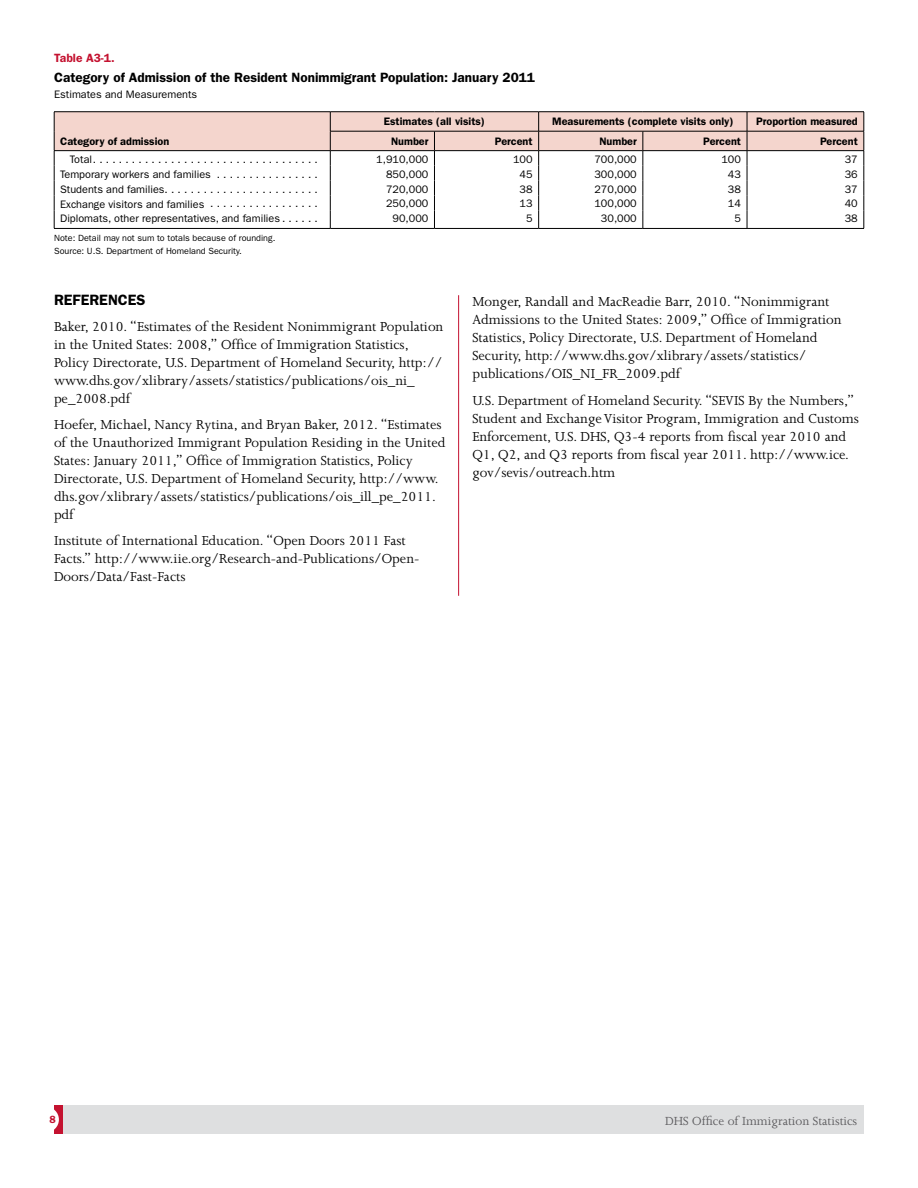
<style>
.page{position:relative;width:918px;height:1188px;background:#fff}
.page>*{position:absolute;margin:0;border:0;box-sizing:border-box;transform-origin:0 0}
.body{font:15px/18px "Joanna";color:#000}
.t1{font:600 15px "ITC Franklin Gothic Std";color:#000}
.table{font:600 13.5px "ITC Franklin Gothic Std";color:#000}
.t2{font:13.5px "Joanna";color:#5a595c}
.table-2{font:600 12px "ITC Franklin Gothic Std";color:#c41230}
.table-3{font:10.8px "ITC Franklin Gothic Std";color:#000}
.t3{font:600 10.8px "ITC Franklin Gothic Std";color:#000}
.t4{font:600 10.5px "ITC Franklin Gothic Std";color:#c41230}
.chart_note_2nd_line{font:9px/13.5px "ITC Franklin Gothic Std";color:#000}
</style>
<div class="page">
<div style="left:54px;top:1105px;width:810px;height:29px;background:#dedfe0"></div>
<div style="left:54px;top:1105px;width:9px;height:29px;background:#c41230"></div>
<div style="left:33px;top:1107px;width:26px;height:25px;background:#fff;border-radius:50%"></div>
<hr style="left:54px;top:228px;width:276px;height:1px;background:#000">
<hr style="left:330px;top:228px;width:104px;height:1px;background:#000">
<hr style="left:434px;top:228px;width:105px;height:1px;background:#000">
<hr style="left:539px;top:228px;width:104px;height:1px;background:#000">
<hr style="left:643px;top:228px;width:104px;height:1px;background:#000">
<hr style="left:747px;top:228px;width:117px;height:1px;background:#000">
<hr style="left:54px;top:111px;width:276px;height:1px;background:#000">
<hr style="left:330px;top:111px;width:104px;height:1px;background:#000">
<hr style="left:434px;top:111px;width:105px;height:1px;background:#000">
<hr style="left:539px;top:111px;width:104px;height:1px;background:#000">
<hr style="left:643px;top:111px;width:104px;height:1px;background:#000">
<hr style="left:747px;top:111px;width:117px;height:1px;background:#000">
<svg style="left:54px;top:112px;width:811px;height:116px"></svg>
<hr style="left:54px;top:150px;width:276px;height:1px;background:#000">
<hr style="left:330px;top:150px;width:104px;height:1px;background:#000">
<hr style="left:434px;top:150px;width:105px;height:1px;background:#000">
<hr style="left:539px;top:150px;width:104px;height:1px;background:#000">
<hr style="left:643px;top:150px;width:104px;height:1px;background:#000">
<hr style="left:747px;top:150px;width:117px;height:1px;background:#000">
<hr style="left:458px;top:295px;width:1px;height:301px;background:#c41230">
<p class="table-2" style="left:54px;top:51px;width:62px">Table A3-1.</p>
<p class="table" style="left:54px;top:69px;width:482px">Category of Admission of the Resident Nonimmigrant Population: January 2011</p>
<p class="table-3" style="left:54px;top:88px;width:145px">Estimates and Measurements</p>
<p class="t3" style="left:60px;top:135px;width:111px">Category of admission</p>
<p class="t3" style="left:384px;top:115px;width:103px">Estimates (all visits)</p>
<p class="t3" style="left:552px;top:115px;width:183px">Measurements (complete visits only)</p>
<p class="t3" style="left:756px;top:115px;width:103px">Proportion measured</p>
<p class="t3" style="left:391px;top:135px;width:39px">Number</p>
<p class="t3" style="left:495px;top:135px;width:39px">Percent</p>
<p class="t3" style="left:599px;top:135px;width:39px">Number</p>
<p class="t3" style="left:703px;top:135px;width:39px">Percent</p>
<p class="t3" style="left:820px;top:135px;width:39px">Percent</p>
<p class="table-3" style="left:70px;top:153px;width:249px">Total ...................................</p>
<p class="table-3" style="left:376px;top:153px;width:54px">1,910,000</p>
<p class="table-3" style="left:513px;top:153px;width:21px">100</p>
<p class="table-3" style="left:594px;top:153px;width:44px">700,000</p>
<p class="table-3" style="left:721px;top:153px;width:21px">100</p>
<p class="table-3" style="left:845px;top:153px;width:15px">37</p>
<p class="table-3" style="left:60px;top:168px;width:259px">Temporary workers and families . . . . . . . . . . . . . . . .</p>
<p class="table-3" style="left:386px;top:168px;width:44px">850,000</p>
<p class="table-3" style="left:520px;top:168px;width:15px">45</p>
<p class="table-3" style="left:594px;top:168px;width:44px">300,000</p>
<p class="table-3" style="left:728px;top:168px;width:15px">43</p>
<p class="table-3" style="left:845px;top:168px;width:15px">36</p>
<p class="table-3" style="left:60px;top:183px;width:259px">Students and families. . . . . . . . . . . . . . . . . . . . . . . .</p>
<p class="table-3" style="left:386px;top:183px;width:44px">720,000</p>
<p class="table-3" style="left:520px;top:183px;width:15px">38</p>
<p class="table-3" style="left:594px;top:183px;width:44px">270,000</p>
<p class="table-3" style="left:728px;top:183px;width:15px">38</p>
<p class="table-3" style="left:845px;top:183px;width:15px">37</p>
<p class="table-3" style="left:60px;top:198px;width:259px">Exchange visitors and families . . . . . . . . . . . . . . . . .</p>
<p class="table-3" style="left:386px;top:198px;width:44px">250,000</p>
<p class="table-3" style="left:520px;top:198px;width:15px">13</p>
<p class="table-3" style="left:594px;top:198px;width:44px">100,000</p>
<p class="table-3" style="left:728px;top:198px;width:15px">14</p>
<p class="table-3" style="left:845px;top:198px;width:15px">40</p>
<p class="table-3" style="left:60px;top:213px;width:259px">Diplomats, other representatives, and families . . . . . .</p>
<p class="table-3" style="left:393px;top:213px;width:37px">90,000</p>
<p class="table-3" style="left:526px;top:213px;width:8px">5</p>
<p class="table-3" style="left:601px;top:213px;width:37px">30,000</p>
<p class="table-3" style="left:735px;top:213px;width:8px">5</p>
<p class="table-3" style="left:845px;top:213px;width:15px">38</p>
<p class="chart_note_2nd_line" style="left:54px;top:231px;width:223px">Note: Detail may not sum to totals because of rounding.<br>Source: U.S. Department of Homeland Security.</p>
<h3 class="t1" style="left:54px;top:291px;width:93px">REFERENCES</h3>
<p class="body" style="left:54px;top:318px;width:391px">Baker, 2010. “Estimates of the Resident Nonimmigrant Population in the United States: 2008,” Office of Immigration Statistics, Policy Directorate, U.S. Department of Homeland Security, http:// www.dhs.gov/xlibrary/assets/statistics/publications/ois_ni_ pe_2008.pdf</p>
<p class="body" style="left:54px;top:416px;width:393px">Hoefer, Michael, Nancy Rytina, and Bryan Baker, 2012. “Estimates of the Unauthorized Immigrant Population Residing in the United States: January 2011,” Office of Immigration Statistics, Policy Directorate, U.S. Department of Homeland Security, http://www. dhs.gov/xlibrary/assets/statistics/publications/ois_ill_pe_2011. pdf</p>
<p class="body" style="left:54px;top:532px;width:367px">Institute of International Education. “Open Doors 2011 Fast<br>Facts.” http://www.iie.org/Research-and-Publications/Open-<br>Doors/Data/Fast-Facts</p>
<p class="body" style="left:472px;top:293px;width:371px">Monger, Randall and MacReadie Barr, 2010. “Nonimmigrant Admissions to the United States: 2009,” Office of Immigration Statistics, Policy Directorate, U.S. Department of Homeland Security, http://www.dhs.gov/xlibrary/assets/statistics/ publications/OIS_NI_FR_2009.pdf</p>
<p class="body" style="left:472px;top:391px;width:388px">U.S. Department of Homeland Security. “SEVIS By the Numbers,” Student and Exchange Visitor Program, Immigration and Customs Enforcement, U.S. DHS, Q3-4 reports from fiscal year 2010 and Q1, Q2, and Q3 reports from fiscal year 2011. http://www.ice. gov/sevis/outreach.htm</p>
<p class="t4" style="left:50px;top:1113px;width:8px">8</p>
<p class="t2" style="left:665px;top:1113px;width:193px">DHS Office of Immigration Statistics</p>
</div>
